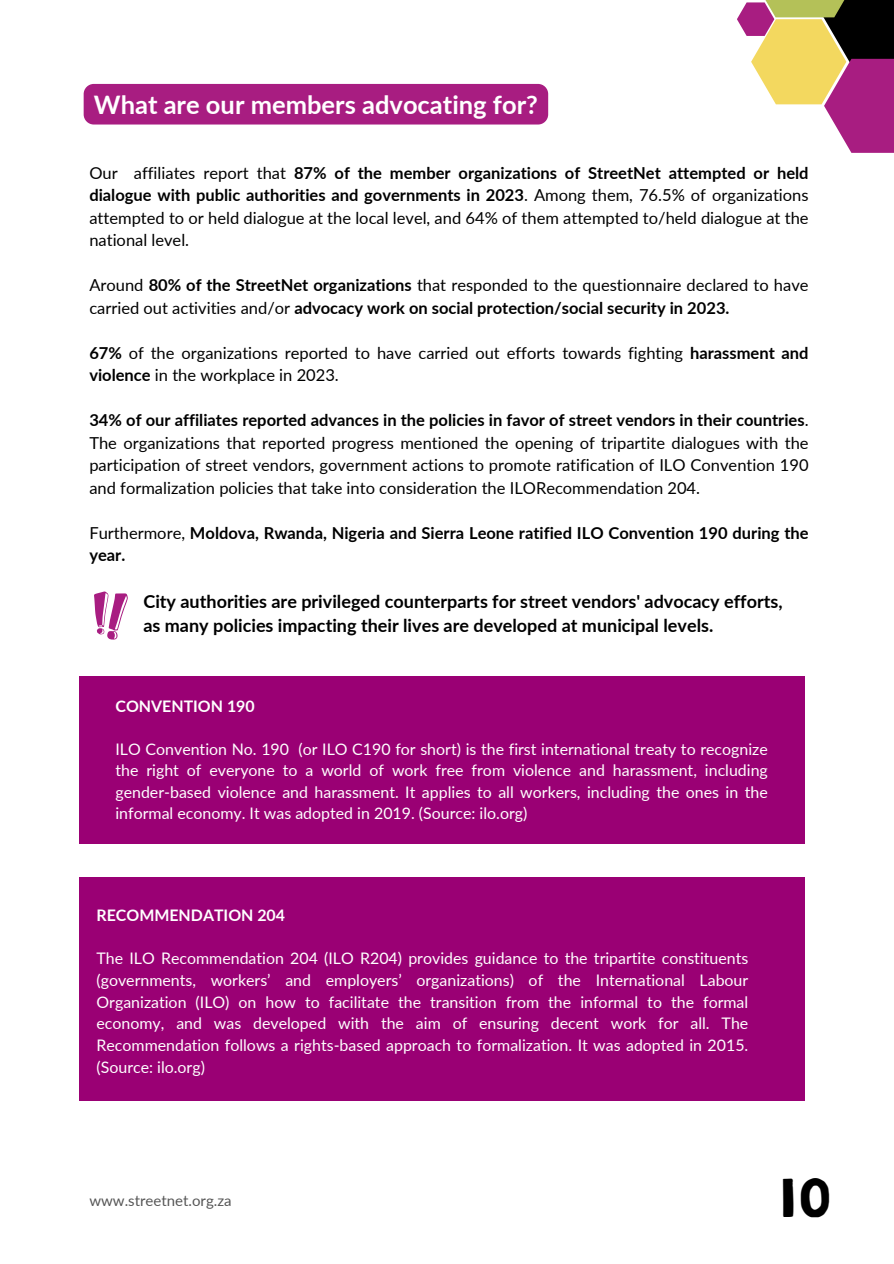
<style>
.page{position:relative;width:894px;height:1264px;background:#fff}
.page>*{position:absolute;margin:0;border:0;box-sizing:border-box;transform-origin:0 0}
.t1{font:47.25px "KGHAPPY Solid";color:#000}
.t2{font:700 25.5px "Lato";color:#fff}
.t3{font:700 18px/24.8px "Lato";color:#000}
.t4{font:16.5px/22.5px "Lato";color:#000;text-align:justify}
.t5{font:700 16.5px/22.5px "Lato";color:#000}
.t6{font:15.9px/21.8px "Lato";color:#fff;text-align:justify}
.t7{font:700 15.9px "Lato";color:#fff}
.t8{font:15px "Lato";color:#000}
.s1{font-weight:700}
.s2{font-weight:400}
</style>
<div class="page">
<div style="left:804px;top:0;width:89px;height:98px;background:#000"></div>
<svg style="left:737px;top:2px;width:109px;height:102px"></svg>
<svg style="left:823px;top:59px;width:70px;height:94px;background:#b9498e"></svg>
<svg style="left:748px;top:0;width:98px;height:17px;background:#a99961"></svg>
<svg style="left:94px;top:591px;width:34px;height:48px"></svg>
<div style="left:79px;top:677px;width:725px;height:167px;background:#9a0074"></div>
<div style="left:79px;top:877px;width:725px;height:223px;background:#9a0074"></div>
<div style="left:84px;top:84px;width:464px;height:40px;background:#a81d81;border-radius:10px"></div>
<h4 class="t2" style="left:94px;top:89px;width:445px">What are our members advocating for?</h4>
<h1 class="t4" style="left:89px;top:161px;width:720px">Our affiliates report that <span class="s1">87% of the member organizations of StreetNet attempted or held dialogue with public authorities and governments in 2023</span>. Among them, 76.5% of organizations attempted to or held dialogue at the local level, and 64% of them attempted to/held dialogue at the national level.</h1>
<h4 class="t5" style="left:89px;top:274px;width:720px"><span class="s2">Around</span> 80% of the StreetNet organizations <span class="s2">that responded to the questionnaire declared to have carried out activities and/or</span> advocacy work on social protection/social security in 2023.</h4>
<h4 class="t4" style="left:89px;top:341px;width:720px"><span class="s1">67%</span> of the organizations reported to have carried out efforts towards fighting <span class="s1">harassment and violence</span> in the workplace in 2023.</h4>
<h4 class="t4" style="left:89px;top:409px;width:720px"><span class="s1">34% of our affiliates reported advances in the policies in favor of street vendors in their countries</span>.<br>The organizations that reported progress mentioned the opening of tripartite dialogues with the participation of street vendors, government actions to promote ratification of ILO Convention 190 and formalization policies that take into consideration the ILORecommendation 204.</h4>
<h4 class="t5" style="left:89px;top:521px;width:720px"><span class="s2">Furthermore,</span> Moldova, Rwanda, Nigeria and Sierra Leone ratified ILO Convention 190 during the year.</h4>
<h4 class="t3" style="left:143px;top:588px;width:640px">City authorities are privileged counterparts for street vendors' advocacy efforts, as many policies impacting their lives are developed at municipal levels.</h4>
<p class="t7" style="left:115px;top:696px;width:141px">CONVENTION 190</p>
<h3 class="t6" style="left:115px;top:738px;width:653px;line-height:21.3px">ILO Convention No. 190 (or ILO C190 for short) is the first international treaty to recognize the right of everyone to a world of work free from violence and harassment, including gender-based violence and harassment. It applies to all workers, including the ones in the informal economy. It was adopted in 2019. (Source: ilo.org)</h3>
<h5 class="t7" style="left:96px;top:904px;width:190px">RECOMMENDATION 204</h5>
<p class="t6" style="left:96px;top:947px;width:653px">The ILO Recommendation 204 (ILO R204) provides guidance to the tripartite constituents (governments, workers’ and employers’ organizations) of the International Labour Organization (ILO) on how to facilitate the transition from the informal to the formal economy, and was developed with the aim of ensuring decent work for all. The Recommendation follows a rights-based approach to formalization. It was adopted in 2015. (Source: ilo.org)</p>
<p class="t8" style="left:89px;top:1191px;width:144px">www.streetnet.org.za</p>
<h2 class="t1" style="left:777px;top:1162px;width:55px">10</h2>
</div>
